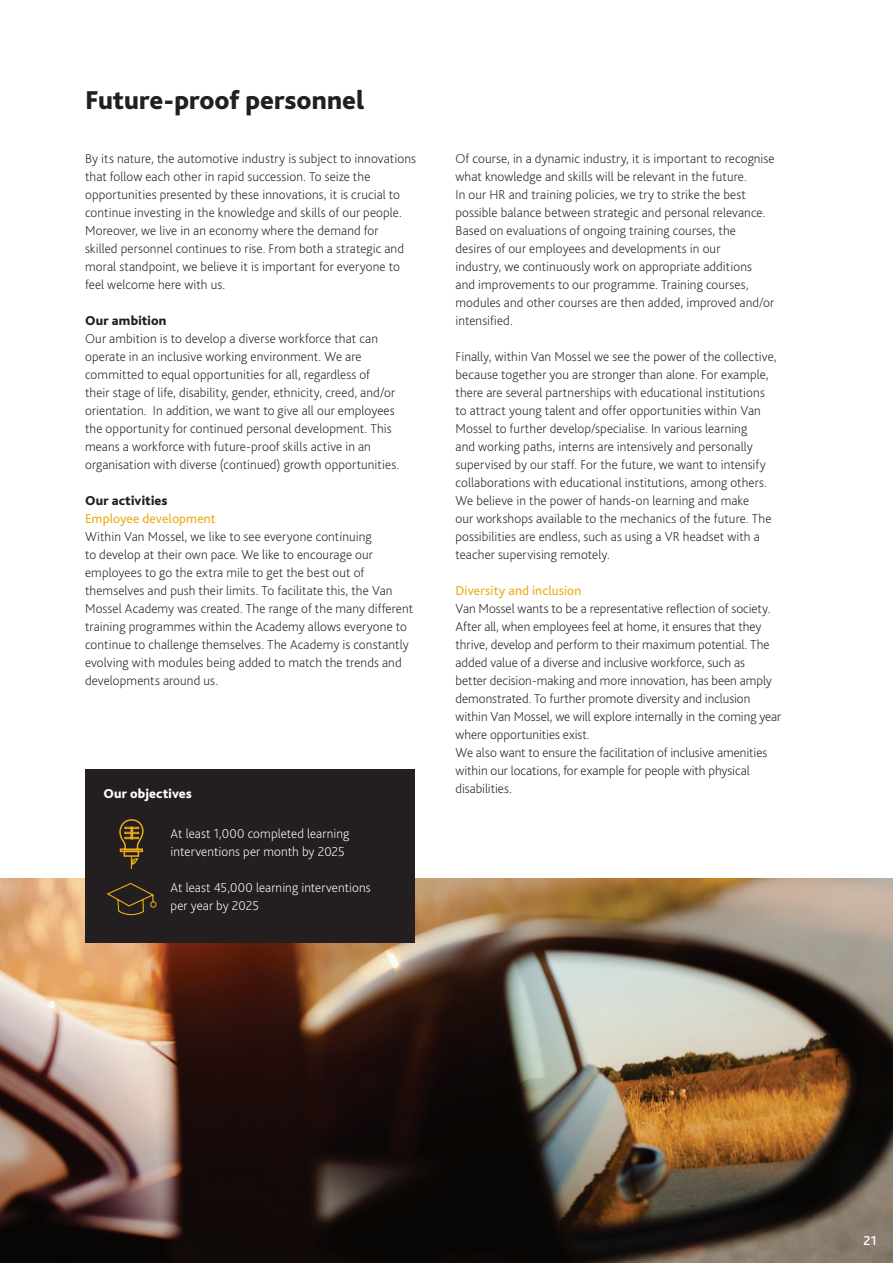
<style>
.page{position:relative;width:893px;height:1263px;background:#fff}
.page>*{position:absolute;margin:0;border:0;box-sizing:border-box;transform-origin:0 0}
.t1{font:800 27px "Bliss Pro";color:#231f20}
.t2{font:200 13.5px/18px "Bliss Pro";letter-spacing:.005em;color:#231f20}
.t3{font:200 13.5px/18px "Bliss Pro";color:#fff}
.t4{font:13.5px "Bliss Pro";letter-spacing:.01em;color:#edac17}
.t5{font:800 13.5px "Bliss Pro";letter-spacing:.015em;color:#231f20}
.t6{font:800 13.5px "Bliss Pro";letter-spacing:.015em;color:#fff}
.t7{font:500 13.5px "Bliss Pro";color:#fff}
</style>
<div class="page">
<img style="left:0;top:879px;width:893px;height:384px">
<div style="left:85px;top:770px;width:330px;height:173px;background:#231f20"></div>
<svg style="left:119px;top:819px;width:25px;height:50px"></svg>
<svg style="left:106px;top:883px;width:50px;height:33px"></svg>
<h1 class="t1" style="left:85px;top:84px;width:281px">Future-proof personnel</h1>
<p class="t2" style="left:85px;top:150px;width:332px">By its nature, the automotive industry is subject to innovations that follow each other in rapid succession. To seize the opportunities presented by these innovations, it is crucial to continue investing in the knowledge and skills of our people.<br>Moreover, we live in an economy where the demand for<br>skilled personnel continues to rise. From both a strategic and moral standpoint, we believe it is important for everyone to feel welcome here with us.</p>
<p class="t5" style="left:85px;top:313px;width:83px">Our ambition</p>
<p class="t2" style="left:85px;top:330px;width:316px">Our ambition is to develop a diverse workforce that can operate in an inclusive working environment. We are committed to equal opportunities for all, regardless of<br>their stage of life, disability, gender, ethnicity, creed, and/or orientation. In addition, we want to give all our employees the opportunity for continued personal development. This means a workforce with future-proof skills active in an organisation with diverse (continued) growth opportunities.</p>
<p class="t5" style="left:85px;top:492px;width:84px">Our activities</p>
<p class="t4" style="left:85px;top:510px;width:132px">Employee development</p>
<p class="t2" style="left:85px;top:528px;width:330px">Within Van Mossel, we like to see everyone continuing<br>to develop at their own pace. We like to encourage our employees to go the extra mile to get the best out of themselves and push their limits. To facilitate this, the Van Mossel Academy was created. The range of the many different training programmes within the Academy allows everyone to continue to challenge themselves. The Academy is constantly evolving with modules being added to match the trends and developments around us.</p>
<p class="t6" style="left:103px;top:786px;width:90px">Our objectives</p>
<p class="t3" style="left:171px;top:824px;width:180px">At least 1,000 completed learning interventions per month by 2025</p>
<p class="t3" style="left:171px;top:878px;width:202px">At least 45,000 learning interventions per year by 2025</p>
<p class="t2" style="left:455px;top:150px;width:321px">Of course, in a dynamic industry, it is important to recognise what knowledge and skills will be relevant in the future.<br>In our HR and training policies, we try to strike the best possible balance between strategic and personal relevance.<br>Based on evaluations of ongoing training courses, the desires of our employees and developments in our<br>industry, we continuously work on appropriate additions and improvements to our programme. Training courses, modules and other courses are then added, improved and/or intensified.</p>
<p class="t2" style="left:455px;top:347px;width:323px">Finally, within Van Mossel we see the power of the collective, because together you are stronger than alone. For example, there are several partnerships with educational institutions to attract young talent and offer opportunities within Van Mossel to further develop/specialise. In various learning<br>and working paths, interns are intensively and personally supervised by our staff. For the future, we want to intensify collaborations with educational institutions, among others.<br>We believe in the power of hands-on learning and make<br>our workshops available to the mechanics of the future. The possibilities are endless, such as using a VR headset with a teacher supervising remotely.</p>
<p class="t4" style="left:455px;top:582px;width:127px">Diversity and inclusion</p>
<p class="t2" style="left:455px;top:599px;width:327px">Van Mossel wants to be a representative reflection of society.<br>After all, when employees feel at home, it ensures that they thrive, develop and perform to their maximum potential. The added value of a diverse and inclusive workforce, such as<br>better decision-making and more innovation, has been amply demonstrated. To further promote diversity and inclusion within Van Mossel, we will explore internally in the coming year where opportunities exist.<br>We also want to ensure the facilitation of inclusive amenities within our locations, for example for people with physical disabilities.</p>
<p class="t7" style="left:864px;top:1232px;width:15px">21</p>
</div>
